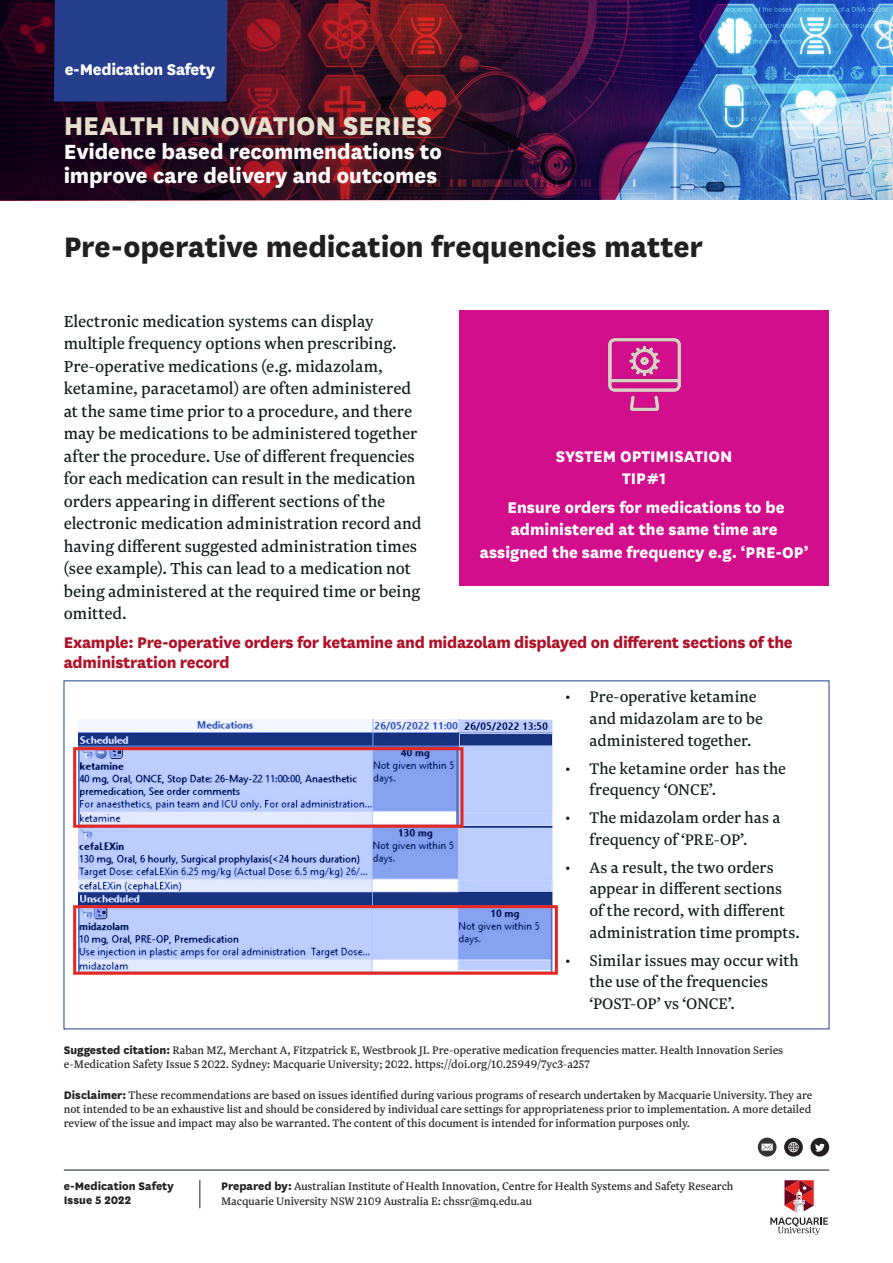
<style>
.page{position:relative;width:893px;height:1263px;background:#fff}
.page>*{position:absolute;margin:0;border:0;box-sizing:border-box;transform-origin:0 0}
.Project_heading{font:800 33px "National";letter-spacing:-.005em;color:#231f20}
.Project_heading-2{font:800 30px "National";letter-spacing:-.005em;color:#e5e0ce}
.Project_heading-3{font:800 24px/24px "National";letter-spacing:-.005em;color:#fff}
.Project_heading-4{font:18.75px/22.5px "Newzald";letter-spacing:.005em;color:#141c1b}
.t1{font:18px/21.6px "Newzald";letter-spacing:.005em;color:#141c1b}
.Body_copy{font:800 18px/22.5px "National";color:#fff;text-align:center}
.Subheading_Level_1_R{font:800 18px/19.5px "National";letter-spacing:-.015em;color:#ae1229}
.Subheading_Level_2_B{font:800 18px "National";letter-spacing:-.015em;color:#fff}
.Body_copy-2{font:12.75px/14.2px "Newzald";color:#231f20}
.Body_copy-3{font:800 12.75px/14.2px "National";color:#231f20}
.s1{font-family:"National";font-weight:800}
</style>
<div class="page">
<img style="left:730px;top:0;width:163px;height:200px">
<svg style="left:0;top:0;width:730px;height:201px;background:#401a38"></svg>
<div style="left:54px;top:0;width:173px;height:102px;background:#253f8e"></div>
<hr style="left:64px;top:1170px;width:765px;height:1px;background:#141c1b">
<svg style="left:770px;top:1180px;width:58px;height:55px"></svg>
<svg style="left:199px;top:1180px;width:1px;height:28px"></svg>
<div style="left:810px;top:1138px;width:19px;height:18px;background:#231f20;border-radius:50%"></div>
<svg style="left:815px;top:1144px;width:9px;height:7px"></svg>
<div style="left:784px;top:1138px;width:19px;height:18px;background:#231f20;border-radius:50%"></div>
<svg style="left:788px;top:1142px;width:11px;height:11px"></svg>
<div style="left:758px;top:1138px;width:18px;height:18px;background:#333;border-radius:50%"></div>
<svg style="left:761px;top:1143px;width:12px;height:7px"></svg>
<img style="left:78px;top:719px;width:475px;height:252px">
<div style="left:459px;top:311px;width:370px;height:275px;background:#d20e8c"></div>
<img style="left:608px;top:338px;width:73px;height:74px">
<div style="left:73px;top:747px;width:390px;height:81px;border:3px solid #e72621"></div>
<div style="left:73px;top:905px;width:485px;height:70px;border:3px solid #e72621"></div>
<p class="Subheading_Level_2_B" style="left:65px;top:56px;width:152px">e-Medication Safety</p>
<p class="Project_heading-2" style="left:64px;top:104px;width:370px">HEALTH INNOVATION SERIES</p>
<p class="Project_heading-3" style="left:64px;top:138px;width:380px">Evidence based recommendations to improve care delivery and outcomes</p>
<p class="Project_heading" style="left:64px;top:223px;width:641px">Pre-operative medication frequencies matter</p>
<p class="Project_heading-4" style="left:64px;top:309px;width:359px">Electronic medication systems can display multiple frequency options when prescribing.<br>Pre-operative medications (e.g. midazolam, ketamine, paracetamol) are often administered at the same time prior to a procedure, and there may be medications to be administered together after the procedure. Use of different frequencies for each medication can result in the medication orders appearing in different sections of the electronic medication administration record and having different suggested administration times (see example). This can lead to a medication not being administered at the required time or being omitted.</p>
<p class="Body_copy" style="left:556px;top:443px;width:178px">SYSTEM OPTIMISATION<br>TIP#1</p>
<p class="Body_copy" style="left:480px;top:495px;width:330px">Ensure orders for medications to be administered at the same time are assigned the same frequency e.g. ‘PRE-OP’</p>
<p class="Subheading_Level_1_R" style="left:64px;top:631px;width:730px">Example: Pre-operative orders for ketamine and midazolam displayed on different sections of the administration record</p>
<p class="t1" style="left:590px;top:686px;width:175px;text-indent:-24px">• Pre-operative ketamine and midazolam are to be administered together.</p>
<p class="t1" style="left:590px;top:757px;width:198px;text-indent:-24px">• The ketamine order has the frequency ‘ONCE’.</p>
<p class="t1" style="left:566px;top:807px;width:216px;text-align:center">• The midazolam order has a frequency of ‘PRE-OP’.</p>
<p class="t1" style="left:590px;top:856px;width:212px;text-indent:-24px">• As a result, the two orders appear in different sections of the record, with different administration time prompts.</p>
<p class="t1" style="left:590px;top:949px;width:211px;text-indent:-24px">• Similar issues may occur with the use of the frequencies ‘POST-OP’ vs ‘ONCE’.</p>
<p class="Body_copy-2" style="left:64px;top:1043px;width:721px"><span class="s1">Suggested citation:</span> Raban MZ, Merchant A, Fitzpatrick E, Westbrook JI. Pre-operative medication frequencies matter. Health Innovation Series e-Medication Safety Issue 5 2022. Sydney: Macquarie University; 2022. https://doi.org/10.25949/7yc3-a257</p>
<p class="Body_copy-2" style="left:64px;top:1087px;width:750px;text-align:justify"><span class="s1">Disclaimer:</span> These recommendations are based on issues identified during various programs of research undertaken by Macquarie University. They are not intended to be an exhaustive list and should be considered by individual care settings for appropriateness prior to implementation. A more detailed review of the issue and impact may also be warranted. The content of this document is intended for information purposes only.</p>
<p class="Body_copy-3" style="left:64px;top:1177px;width:111px">e-Medication Safety<br>Issue 5 2022</p>
<p class="Body_copy-2" style="left:221px;top:1179px;width:514px"><span class="s1">Prepared by:</span> Australian Institute of Health Innovation, Centre for Health Systems and Safety Research<br>Macquarie University NSW 2109 Australia E: chssr@mq.edu.au</p>
</div>
